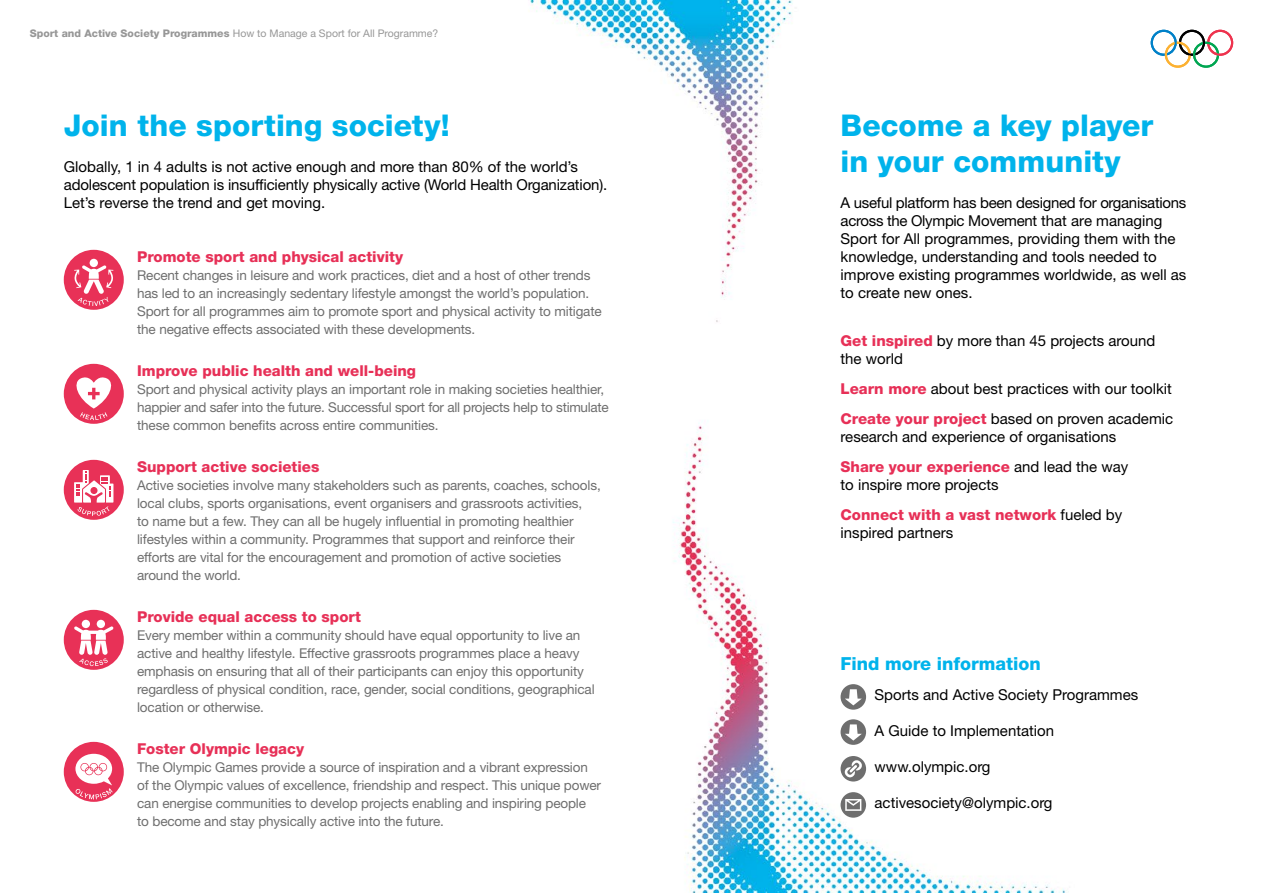
<style>
.page{position:relative;width:1263px;height:893px;background:#fff}
.page>*{position:absolute;margin:0;border:0;box-sizing:border-box;transform-origin:0 0}
.t1{font:800 30px/36px "Helvetica Neue LT Std";color:#00b3eb}
.t2{font:800 18px "Helvetica Neue LT Std";color:#00b3eb}
.t3{font:15px/18px "Helvetica Neue LT Std";color:#000}
.t4{font:800 15px "Helvetica Neue LT Std";color:#e73057}
.t5{font:13.5px/18px "Helvetica Neue LT Std";letter-spacing:-.01em;color:#6e6e6e}
.t6{font:10.5px "Helvetica Neue LT Std";color:#979797}
.s1{font-weight:800}
.s2{font-weight:800;color:#e73057}
</style>
<div class="page">
<img style="left:63px;top:0;width:1171px;height:893px">
<svg style="left:1151px;top:30px;width:82px;height:38px"></svg>
<svg style="left:840px;top:684px;width:26px;height:26px"></svg>
<svg style="left:845px;top:689px;width:17px;height:16px"></svg>
<svg style="left:840px;top:719px;width:26px;height:26px"></svg>
<svg style="left:845px;top:724px;width:17px;height:17px"></svg>
<div style="left:840px;top:792px;width:26px;height:26px;background:#6e6e6e;border-radius:50%"></div>
<svg style="left:845px;top:799px;width:16px;height:12px"></svg>
<div style="left:840px;top:756px;width:26px;height:25px;background:#6e6e6e;border-radius:50%"></div>
<svg style="left:844px;top:760px;width:18px;height:17px"></svg>
<svg style="left:64px;top:250px;width:60px;height:60px"></svg>
<svg style="left:64px;top:460px;width:60px;height:60px"></svg>
<svg style="left:64px;top:364px;width:60px;height:60px"></svg>
<svg style="left:64px;top:610px;width:60px;height:60px"></svg>
<svg style="left:64px;top:742px;width:60px;height:60px"></svg>
<p class="t6" style="left:30px;top:27px;width:410px"><span class="s1">Sport and Active Society Programmes</span> How to Manage a Sport for All Programme?</p>
<h1 class="t1" style="left:64px;top:107px;width:387px">Join the sporting society!</h1>
<p class="t3" style="left:64px;top:157px;width:545px">Globally, 1 in 4 adults is not active enough and more than 80% of the world’s adolescent population is insufficiently physically active (World Health Organization).<br>Let’s reverse the trend and get moving.</p>
<p class="t4" style="left:137px;top:248px;width:267px">Promote sport and physical activity</p>
<p class="t5" style="left:137px;top:266px;width:466px">Recent changes in leisure and work practices, diet and a host of other trends has led to an increasingly sedentary lifestyle amongst the world’s population.<br>Sport for all programmes aim to promote sport and physical activity to mitigate the negative effects associated with these developments.</p>
<p class="t4" style="left:137px;top:362px;width:280px">Improve public health and well-being</p>
<p class="t5" style="left:137px;top:380px;width:473px">Sport and physical activity plays an important role in making societies healthier, happier and safer into the future. Successful sport for all projects help to stimulate these common benefits across entire communities.</p>
<p class="t4" style="left:137px;top:458px;width:184px">Support active societies</p>
<p class="t5" style="left:137px;top:476px;width:465px">Active societies involve many stakeholders such as parents, coaches, schools, local clubs, sports organisations, event organisers and grassroots activities,<br>to name but a few. They can all be hugely influential in promoting healthier lifestyles within a community. Programmes that support and reinforce their efforts are vital for the encouragement and promotion of active societies around the world.</p>
<p class="t4" style="left:137px;top:608px;width:225px">Provide equal access to sport</p>
<p class="t5" style="left:137px;top:626px;width:459px">Every member within a community should have equal opportunity to live an active and healthy lifestyle. Effective grassroots programmes place a heavy emphasis on ensuring that all of their participants can enjoy this opportunity regardless of physical condition, race, gender, social conditions, geographical location or otherwise.</p>
<p class="t4" style="left:137px;top:740px;width:168px">Foster Olympic legacy</p>
<p class="t5" style="left:137px;top:758px;width:465px">The Olympic Games provide a source of inspiration and a vibrant expression of the Olympic values of excellence, friendship and respect. This unique power can energise communities to develop projects enabling and inspiring people to become and stay physically active into the future.</p>
<h1 class="t1" style="left:840px;top:107px;width:314px">Become a key player in your community</h1>
<p class="t3" style="left:840px;top:193px;width:347px">A useful platform has been designed for organisations across the Olympic Movement that are managing Sport for All programmes, providing them with the knowledge, understanding and tools needed to improve existing programmes worldwide, as well as to create new ones.</p>
<p class="t3" style="left:840px;top:331px;width:316px"><span class="s2">Get inspired</span> by more than 45 projects around the world</p>
<p class="t3" style="left:840px;top:373px;width:334px;line-height:30px"><span class="s2">Learn more</span> about best practices with our toolkit<br><span class="s2">Create your project</span> based on proven academic</p>
<p class="t3" style="left:840px;top:421px;width:289px;line-height:30px">research and experience of organisations<br><span class="s2">Share your experience</span> and lead the way</p>
<p class="t3" style="left:840px;top:469px;width:283px;line-height:30px">to inspire more projects<br><span class="s2">Connect with a vast network</span> fueled by</p>
<p class="t3" style="left:840px;top:523px;width:114px">inspired partners</p>
<h2 class="t2" style="left:840px;top:653px;width:202px">Find more information</h2>
<p class="t3" style="left:874px;top:685px;width:265px">Sports and Active Society Programmes</p>
<p class="t3" style="left:874px;top:721px;width:181px">A Guide to Implementation</p>
<p class="t3" style="left:874px;top:757px;width:117px">www.olympic.org</p>
<p class="t3" style="left:874px;top:793px;width:179px">activesociety@olympic.org</p>
</div>
